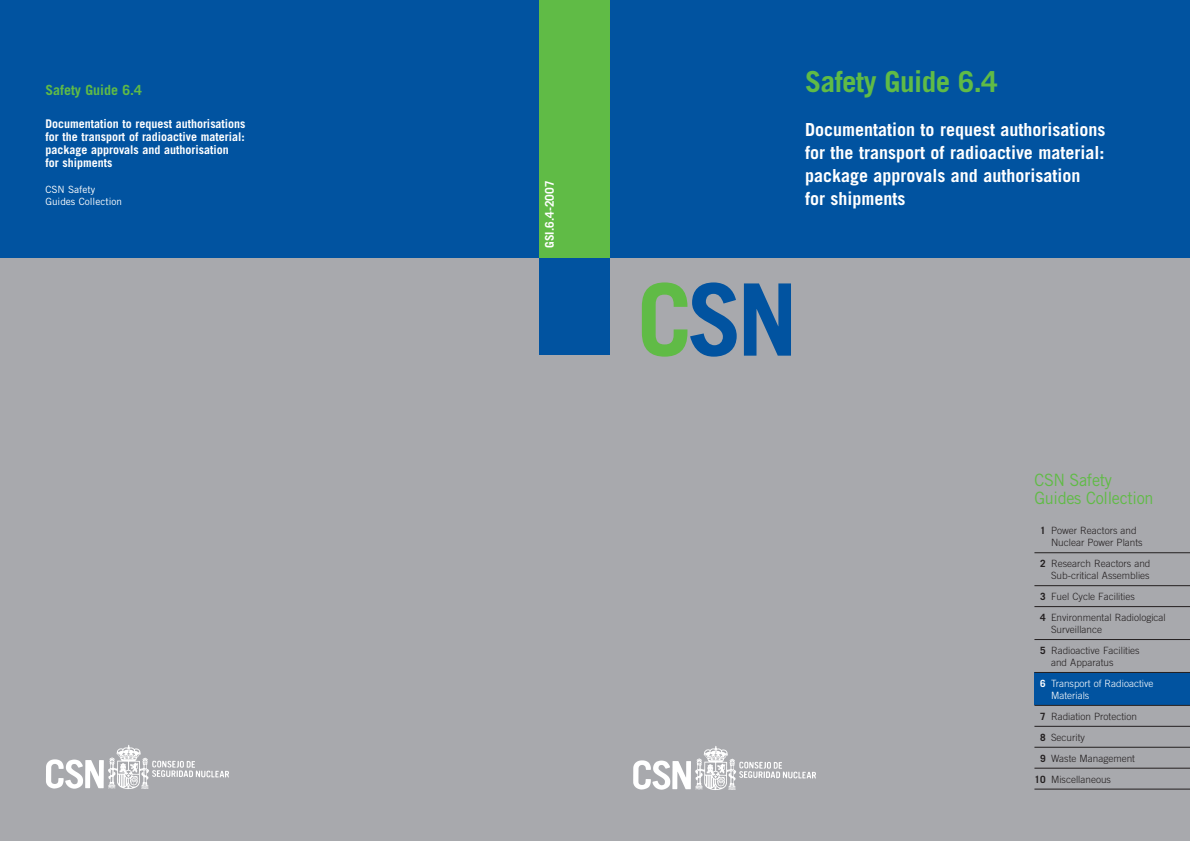
<style>
.page{position:relative;width:1190px;height:841px;background:#a8a9ad}
.page>*{position:absolute;margin:0;border:0;box-sizing:border-box;transform-origin:0 0}
.t1{font:700 100px "Trade Gothic";color:#0153a0}
.t2{font:700 29px "Trade Gothic";letter-spacing:-.015em;color:#60bb46}
.t3{font:700 18px/23px "Trade Gothic";color:#fff}
.t4{font:17px/18px "Trade Gothic";letter-spacing:-.02em;color:#60bb46;scale:.95 1}
.t5{font:700 14px "Trade Gothic";color:#60bb46}
.t6{font:700 12px/13px "Trade Gothic";color:#fff}
.t7{font:300 10px/12px "Trade Gothic";color:#231f20}
.t8{font:300 10px/20.9px "Trade Gothic";color:#fff}
.t9{font:10px/12px "Trade Gothic";color:#fff}
.s1{color:#60bb46}
.s2{font-weight:700}
.s3{color:#231f20}
</style>
<div class="page">
<div style="left:0;top:0;width:1190px;height:258px;background:#0153a0"></div>
<img style="left:46px;top:745px;width:183px;height:44px">
<img style="left:633px;top:746px;width:183px;height:44px">
<div style="left:539px;top:0;width:70px;height:258px;background:#60bb46"></div>
<div style="left:539px;top:258px;width:70px;height:96px;background:#0153a0"></div>
<div style="left:1035px;top:673px;width:155px;height:32px;background:#0153a0"></div>
<hr style="left:1034px;top:553px;width:156px;height:1px;background:#231f20">
<hr style="left:1034px;top:586px;width:156px;height:1px;background:#231f20">
<hr style="left:1034px;top:606px;width:156px;height:1px;background:#231f20">
<hr style="left:1034px;top:639px;width:156px;height:1px;background:#231f20">
<hr style="left:1034px;top:672px;width:156px;height:1px;background:#231f20">
<hr style="left:1034px;top:705px;width:156px;height:1px;background:#231f20">
<hr style="left:1034px;top:726px;width:156px;height:1px;background:#231f20">
<hr style="left:1034px;top:747px;width:156px;height:1px;background:#231f20">
<hr style="left:1034px;top:768px;width:156px;height:1px;background:#231f20">
<hr style="left:1034px;top:789px;width:156px;height:1px;background:#231f20">
<h3 class="t5" style="left:45px;top:85px;width:98px">Safety Guide 6.4</h3>
<p class="t6" style="left:45px;top:118px;width:202px">Documentation to request authorisations for the transport of radioactive material: package approvals and authorisation<br>for shipments</p>
<p class="t9" style="left:45px;top:184px;width:78px">CSN Safety<br>Guides Collection</p>
<p class="t6" style="left:544px;top:248px;width:69px;rotate:-90deg">GSI.6.4-2007</p>
<h2 class="t2" style="left:805px;top:71px;width:194px">Safety Guide 6.4</h2>
<h3 class="t3" style="left:805px;top:120px;width:302px">Documentation to request authorisations for the transport of radioactive material: package approvals and authorisation<br>for shipments</h3>
<h1 class="t1" style="left:637px;top:283px;width:163px"><span class="s1">C</span>SN</h1>
<h3 class="t4" style="left:1034px;top:473px;width:127px">CSN Safety<br>Guides Collection</h3>
<p class="t7" style="left:1051px;top:526px;width:93px;text-indent:-11px"><span class="s2">1</span> Power Reactors and<br>Nuclear Power Plants</p>
<p class="t7" style="left:1040px;top:559px;width:112px;text-align:right"><span class="s2">2</span> Research Reactors and<br>Sub-critical Assemblies</p>
<p class="t7" style="left:1040px;top:587px;width:127px;line-height:20.9px"><span class="s2">3</span> Fuel Cycle Facilities<br><span class="s2">4</span> Environmental Radiological</p>
<p class="t7" style="left:1040px;top:620px;width:101px;line-height:20.9px;text-indent:11px">Surveillance<br><span class="s2">5</span> Radioactive Facilities</p>
<p class="t8" style="left:1040px;top:653px;width:115px;text-indent:11px"><span class="s3">and Apparatus<br></span><span class="s2">6</span> Transport of Radioactive</p>
<p class="t8" style="left:1051px;top:686px;width:40px">Materials</p>
<p class="t7" style="left:1040px;top:711px;width:98px"><span class="s2">7</span> Radiation Protection</p>
<p class="t7" style="left:1040px;top:732px;width:46px"><span class="s2">8</span> Security</p>
<p class="t7" style="left:1040px;top:753px;width:97px"><span class="s2">9</span> Waste Management</p>
<p class="t7" style="left:1034px;top:774px;width:78px"><span class="s2">10</span> Miscellaneous</p>
</div>
